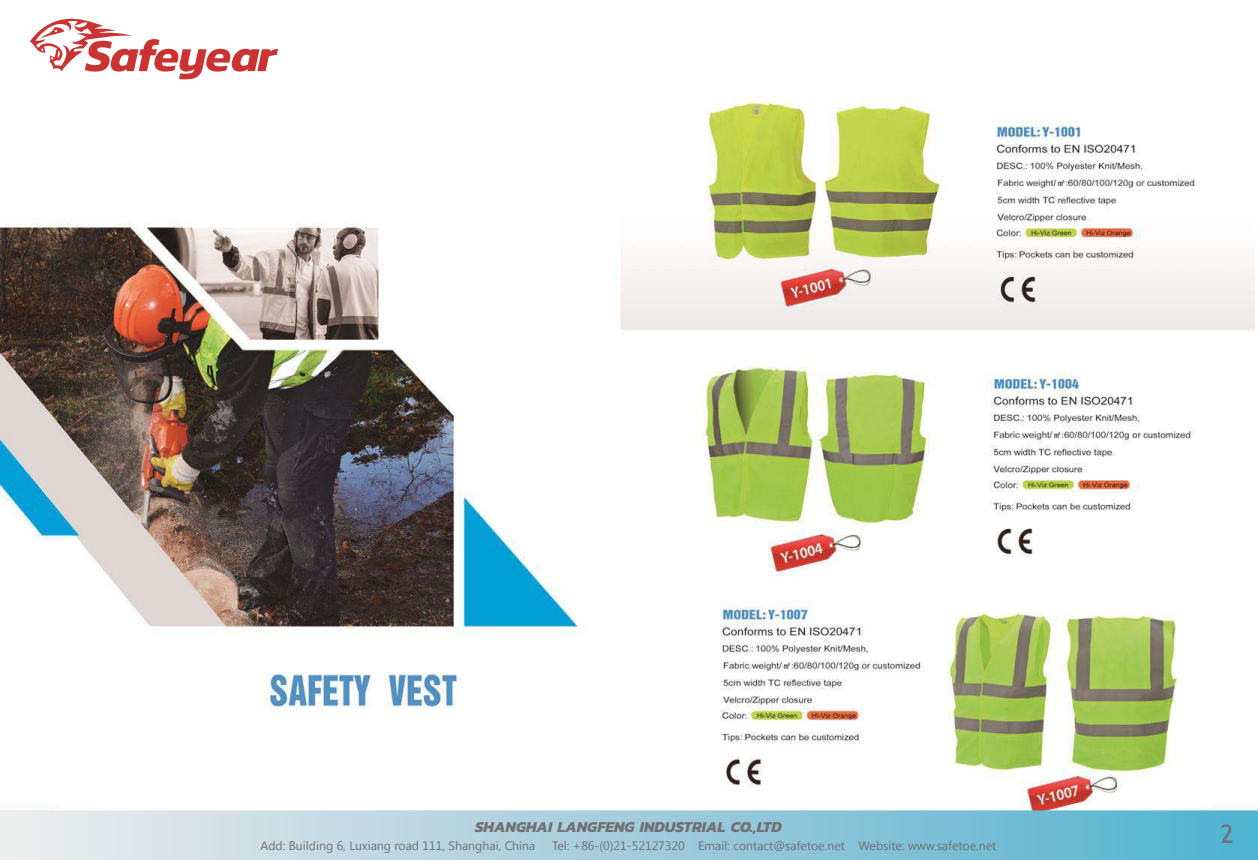
<style>
.page{position:relative;width:1258px;height:860px;background:#fff}
.page>*{position:absolute;margin:0;border:0;box-sizing:border-box;transform-origin:0 0}
.t1{font:25.4px "Trebuchet MS";color:#717073}
.t2{font:italic 700 15.4px "Kanit";color:#717073}
.t3{font:12.3px "Khmer UI";color:#717073}
</style>
<div class="page">
<img style="left:0;top:96px;width:1257px;height:714px">
<div style="left:65px;top:120px;width:321px;height:91px;background:#fff"></div>
<img style="left:0;top:810px;width:1258px;height:50px">
<svg style="left:30px;top:18px;width:248px;height:61px"></svg>
<p class="t2" style="left:475px;top:821px;width:308px">SHANGHAI LANGFENG INDUSTRIAL CO.,LTD</p>
<p class="t3" style="left:260px;top:841px;width:276px">Add: Building 6, Luxiang road 111, Shanghai, China</p>
<p class="t3" style="left:552px;top:841px;width:446px">Tel: +86-(0)21-52127320 Email: contact@safetoe.net Website: www.safetoe.net</p>
<h1 class="t1" style="left:1220px;top:819px;width:15px">2</h1>
</div>
